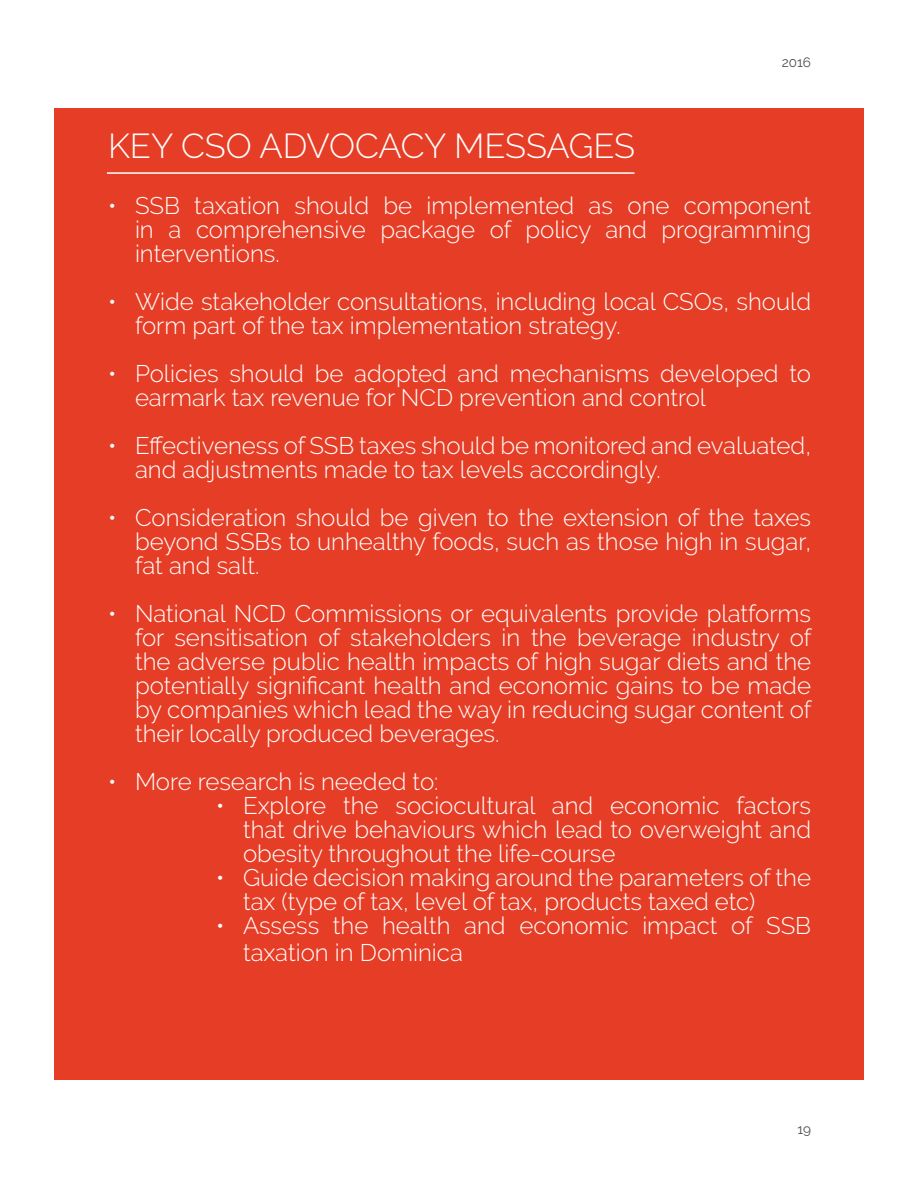
<style>
.page{position:relative;width:918px;height:1188px;background:#fff}
.page>*{position:absolute;margin:0;border:0;box-sizing:border-box;transform-origin:0 0}
.t1{font:300 34.5px "Raleway";letter-spacing:-.005em;color:#fff}
.t2{font:300 24px/24px "Raleway";color:#fff}
.t3{font:13.5px "Raleway";color:#4d4d4f}
</style>
<div class="page">
<div style="left:54px;top:108px;width:810px;height:972px;background:#e63e26"></div>
<hr style="left:107px;top:172px;width:527px;height:2px;background:#fff">
<p class="t3" style="left:782px;top:54px;width:31px">2016</p>
<h1 class="t1" style="left:108px;top:126px;width:529px">KEY CSO ADVOCACY MESSAGES</h1>
<p class="t2" style="left:135px;top:194px;width:678px;text-align:justify;text-indent:-27px">• SSB taxation should be implemented as one component in a comprehensive package of policy and programming interventions.</p>
<p class="t2" style="left:135px;top:290px;width:678px;text-indent:-27px">• Wide stakeholder consultations, including local CSOs, should form part of the tax implementation strategy.</p>
<p class="t2" style="left:135px;top:362px;width:678px;text-indent:-27px">• Policies should be adopted and mechanisms developed to earmark tax revenue for NCD prevention and control</p>
<p class="t2" style="left:135px;top:434px;width:678px;text-indent:-27px">• Effectiveness of SSB taxes should be monitored and evaluated, and adjustments made to tax levels accordingly.</p>
<p class="t2" style="left:135px;top:506px;width:678px;text-align:justify;text-indent:-27px">• Consideration should be given to the extension of the taxes beyond SSBs to unhealthy foods, such as those high in sugar, fat and salt.</p>
<p class="t2" style="left:135px;top:602px;width:678px;text-align:justify;text-indent:-27px">• National NCD Commissions or equivalents provide platforms for sensitisation of stakeholders in the beverage industry of the adverse public health impacts of high sugar diets and the potentially significant health and economic gains to be made by companies which lead the way in reducing sugar content of their locally produced beverages.</p>
<p class="t2" style="left:108px;top:770px;width:332px">• More research is needed to:</p>
<p class="t2" style="left:243px;top:794px;width:570px;text-align:justify;text-indent:-27px">• Explore the sociocultural and economic factors that drive behaviours which lead to overweight and obesity throughout the life-course</p>
<p class="t2" style="left:243px;top:866px;width:570px;text-indent:-27px">• Guide decision making around the parameters of the tax (type of tax, level of tax, products taxed etc)</p>
<p class="t2" style="left:243px;top:912px;width:570px;line-height:27px;text-indent:-27px">• Assess the health and economic impact of SSB taxation in Dominica</p>
<p class="t3" style="left:797px;top:1122px;width:15px">19</p>
</div>
